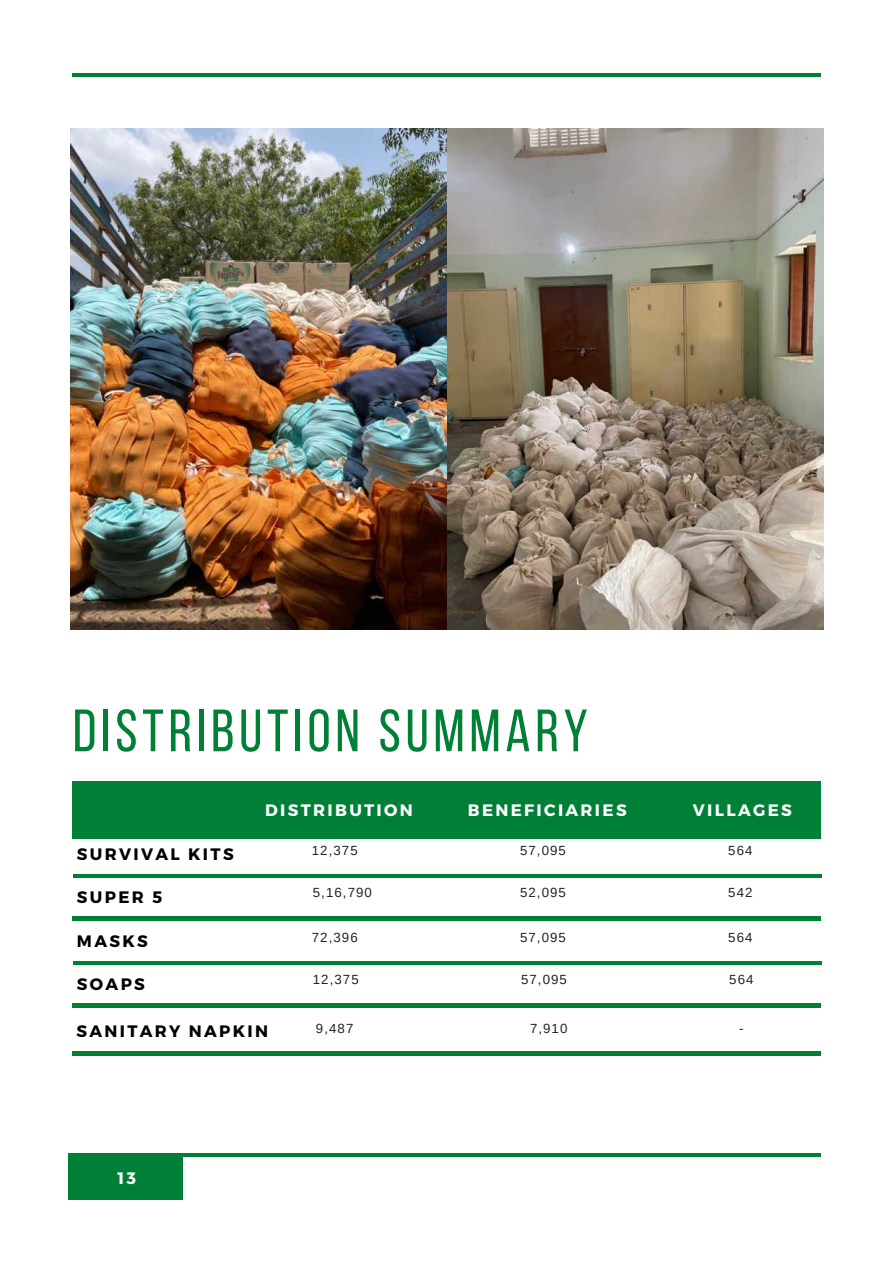
<style>
.page{position:relative;width:894px;height:1264px;background:#fff}
.page>*{position:absolute;margin:0;border:0;box-sizing:border-box;transform-origin:0 0}
.t1{font:59.55px "Bebas Neue";letter-spacing:.08em;color:#008037}
.t2{font:700 16.5px "Montserrat";letter-spacing:.14em;color:#000}
.t3{font:700 16.5px "Montserrat";letter-spacing:.14em;color:#fff}
.t4{font:13.2px "Arimo";letter-spacing:.08em;color:#222}
</style>
<div class="page">
<div style="left:72px;top:781px;width:748px;height:57px;background:#008037"></div>
<div style="left:68px;top:1153px;width:115px;height:46px;background:#008037"></div>
<hr style="left:72px;top:1153px;width:748px;height:3px;background:#008037">
<hr style="left:73px;top:874px;width:748px;height:3px;background:#008037">
<hr style="left:73px;top:916px;width:747px;height:4px;background:#008037">
<hr style="left:72px;top:74px;width:748px;height:3px;background:#008037">
<hr style="left:73px;top:961px;width:748px;height:3px;background:#008037">
<hr style="left:73px;top:1003px;width:747px;height:4px;background:#008037">
<hr style="left:72px;top:1051px;width:748px;height:4px;background:#008037">
<img style="left:70px;top:128px;width:753px;height:501px">
<h1 class="t1" style="left:73px;top:706px;width:516px">DISTRIBUTION SUMMARY</h1>
<p class="t2" style="left:77px;top:843px;width:158px">SURVIVAL KITS</p>
<p class="t2" style="left:77px;top:886px;width:87px">SUPER 5</p>
<p class="t2" style="left:77px;top:930px;width:72px">MASKS</p>
<p class="t3" style="left:265px;top:799px;width:149px">DISTRIBUTION</p>
<p class="t3" style="left:692px;top:799px;width:100px">VILLAGES</p>
<p class="t3" style="left:467px;top:799px;width:160px">BENEFICIARIES</p>
<p class="t4" style="left:312px;top:843px;width:47px">12,375</p>
<p class="t4" style="left:520px;top:843px;width:47px">57,095</p>
<p class="t4" style="left:728px;top:843px;width:26px">564</p>
<p class="t4" style="left:313px;top:884px;width:60px">5,16,790</p>
<p class="t4" style="left:520px;top:884px;width:47px">52,095</p>
<p class="t4" style="left:728px;top:884px;width:26px">542</p>
<p class="t4" style="left:312px;top:930px;width:47px">72,396</p>
<p class="t4" style="left:520px;top:930px;width:47px">57,095</p>
<p class="t4" style="left:728px;top:930px;width:26px">564</p>
<p class="t2" style="left:77px;top:973px;width:69px">SOAPS</p>
<p class="t4" style="left:313px;top:971px;width:47px">12,375</p>
<p class="t4" style="left:521px;top:971px;width:47px">57,095</p>
<p class="t4" style="left:729px;top:971px;width:26px">564</p>
<p class="t2" style="left:76px;top:1020px;width:193px">SANITARY NAPKIN</p>
<p class="t4" style="left:316px;top:1021px;width:39px">9,487</p>
<p class="t4" style="left:530px;top:1021px;width:39px">7,910</p>
<p class="t4" style="left:739px;top:1021px;width:6px">-</p>
<p class="t3" style="left:117px;top:1167px;width:20px">13</p>
</div>
